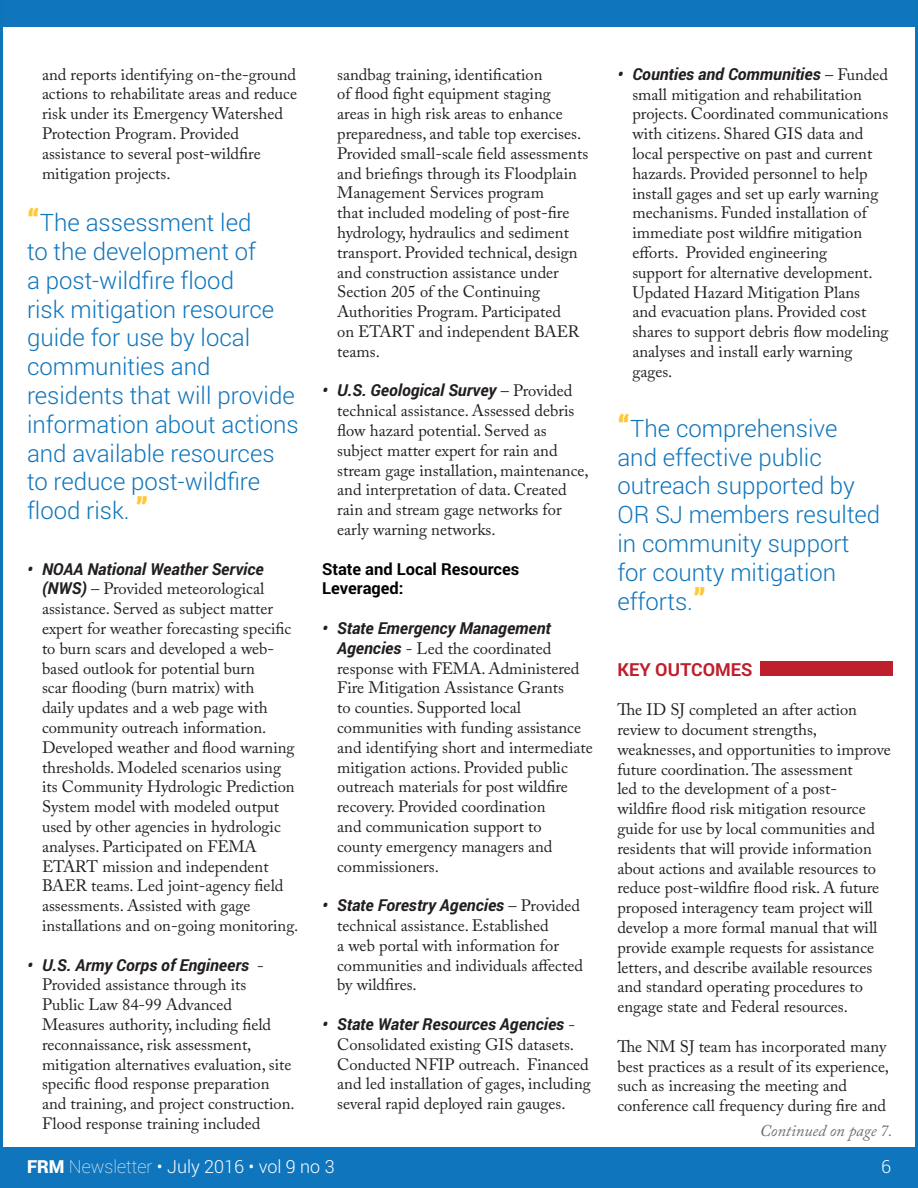
<style>
.page{position:relative;width:918px;height:1188px;background:#fff}
.page>*{position:absolute;margin:0;border:0;box-sizing:border-box;transform-origin:0 0}
.t1{font:300 24px/28.8px "Roboto";color:#0f75bb}
.t2{font:300 18px "Roboto";color:#fff}
.t3{font:700 18px "Roboto";color:#bf1e2d}
.t4{font:16.5px/19.8px "Adobe Caslon Pro";color:#231f20}
.t5{font:700 16.5px/19.8px "Roboto";color:#000}
.t6{font:italic 16.5px "Adobe Caslon Pro";color:#6e6e70}
.s1{font-weight:900;font-size:30px;color:#fec938}
.s2{font-family:"Roboto";font-weight:700;font-style:italic}
.s3{font-weight:900}
.s4{font-weight:100}
</style>
<div class="page">
<div style="left:0;top:0;width:918px;height:27px;background:#0f75bd"></div>
<hr style="left:0;top:0;width:3px;height:1188px;background:#0f75bb">
<hr style="left:915px;top:0;width:3px;height:1188px;background:#0f75bb">
<div style="left:0;top:1148px;width:918px;height:40px;background:#0f75bd"></div>
<div style="left:760px;top:662px;width:132px;height:14px;background:#bf1e2d"></div>
<p class="t4" style="left:42px;top:64px;width:257px">and reports identifying on-the-ground actions to rehabilitate areas and reduce risk under its Emergency Watershed Protection Program. Provided assistance to several post-wildfire mitigation projects.</p>
<p class="t1" style="left:27px;top:208px;width:273px"><span class="s1">“</span>The assessment led<br>to the development of<br>a post-wildfire flood<br>risk mitigation resource guide for use by local communities and residents that will provide information about actions and available resources to reduce post-wildfire flood risk. <span class="s1">”</span></p>
<p class="t4" style="left:42px;top:559px;width:258px;text-indent:-15px"><span class="s2">• NOAA National Weather Service (NWS)</span> – Provided meteorological assistance. Served as subject matter expert for weather forecasting specific to burn scars and developed a web&shy;based outlook for potential burn<br>scar flooding (burn matrix) with<br>daily updates and a web page with community outreach information.<br>Developed weather and flood warning thresholds. Modeled scenarios using its Community Hydrologic Prediction System model with modeled output used by other agencies in hydrologic analyses. Participated on FEMA ETART mission and independent BAER teams. Led joint-agency field assessments. Assisted with gage installations and on-going monitoring.</p>
<p class="t4" style="left:42px;top:955px;width:254px;text-indent:-15px"><span class="s2">• U.S. Army Corps of Engineers</span> - Provided assistance through its<br>Public Law 84-99 Advanced Measures authority, including field reconnaissance, risk assessment, mitigation alternatives evaluation, site specific flood response preparation and training, and project construction.<br>Flood response training included</p>
<p class="t4" style="left:337px;top:64px;width:253px">sandbag training, identification<br>of flood fight equipment staging<br>areas in high risk areas to enhance preparedness, and table top exercises.<br>Provided small-scale field assessments and briefings through its Floodplain Management Services program<br>that included modeling of post-fire hydrology, hydraulics and sediment transport. Provided technical, design and construction assistance under Section 205 of the Continuing Authorities Program. Participated<br>on ETART and independent BAER teams.</p>
<p class="t4" style="left:337px;top:381px;width:253px;text-indent:-15px"><span class="s2">• U.S. Geological Survey</span> – Provided technical assistance. Assessed debris flow hazard potential. Served as subject matter expert for rain and stream gage installation, maintenance, and interpretation of data. Created rain and stream gage networks for early warning networks.</p>
<p class="t5" style="left:322px;top:558px;width:199px">State and Local Resources<br>Leveraged:</p>
<p class="t4" style="left:337px;top:618px;width:257px;text-indent:-15px"><span class="s2">• State Emergency Management<br>Agencies</span> - Led the coordinated response with FEMA. Administered<br>Fire Mitigation Assistance Grants<br>to counties. Supported local communities with funding assistance and identifying short and intermediate mitigation actions. Provided public outreach materials for post wildfire recovery. Provided coordination<br>and communication support to<br>county emergency managers and commissioners.</p>
<p class="t4" style="left:337px;top:896px;width:247px;text-indent:-15px"><span class="s2">• State Forestry Agencies</span> – Provided technical assistance. Established<br>a web portal with information for communities and individuals affected by wildfires.</p>
<p class="t4" style="left:337px;top:1014px;width:255px;text-indent:-15px"><span class="s2">• State Water Resources Agencies</span> - Consolidated existing GIS datasets.<br>Conducted NFIP outreach. Financed and led installation of gages, including several rapid deployed rain gauges.</p>
<p class="t4" style="left:632px;top:64px;width:258px;text-indent:-15px"><span class="s2">• Counties and Communities</span> – Funded small mitigation and rehabilitation projects. Coordinated communications with citizens. Shared GIS data and local perspective on past and current hazards. Provided personnel to help install gages and set up early warning mechanisms. Funded installation of immediate post wildfire mitigation efforts. Provided engineering<br>support for alternative development.<br>Updated Hazard Mitigation Plans and evacuation plans. Provided cost shares to support debris flow modeling analyses and install early warning gages.</p>
<p class="t1" style="left:617px;top:413px;width:264px"><span class="s1">“</span>The comprehensive and effective public outreach supported by<br>OR SJ members resulted in community support for county mitigation efforts.<span class="s1">”</span></p>
<p class="t3" style="left:617px;top:657px;width:137px">KEY OUTCOMES</p>
<p class="t4" style="left:617px;top:700px;width:275px">The ID SJ completed an after action review to document strengths, weaknesses, and opportunities to improve future coordination. The assessment<br>led to the development of a post&shy;wildfire flood risk mitigation resource guide for use by local communities and residents that will provide information about actions and available resources to reduce post-wildfire flood risk. A future proposed interagency team project will develop a more formal manual that will provide example requests for assistance letters, and describe available resources and standard operating procedures to engage state and Federal resources.</p>
<p class="t4" style="left:617px;top:1036px;width:273px">The NM SJ team has incorporated many best practices as a result of its experience, such as increasing the meeting and conference call frequency during fire and</p>
<p class="t6" style="left:760px;top:1121px;width:134px">Continued on page 7.</p>
<p class="t2" style="left:27px;top:1154px;width:309px"><span class="s3">FRM</span> <span class="s4">Newsletter</span> • July 2016 • vol 9 no 3</p>
<p class="t2" style="left:881px;top:1154px;width:11px">6</p>
</div>
